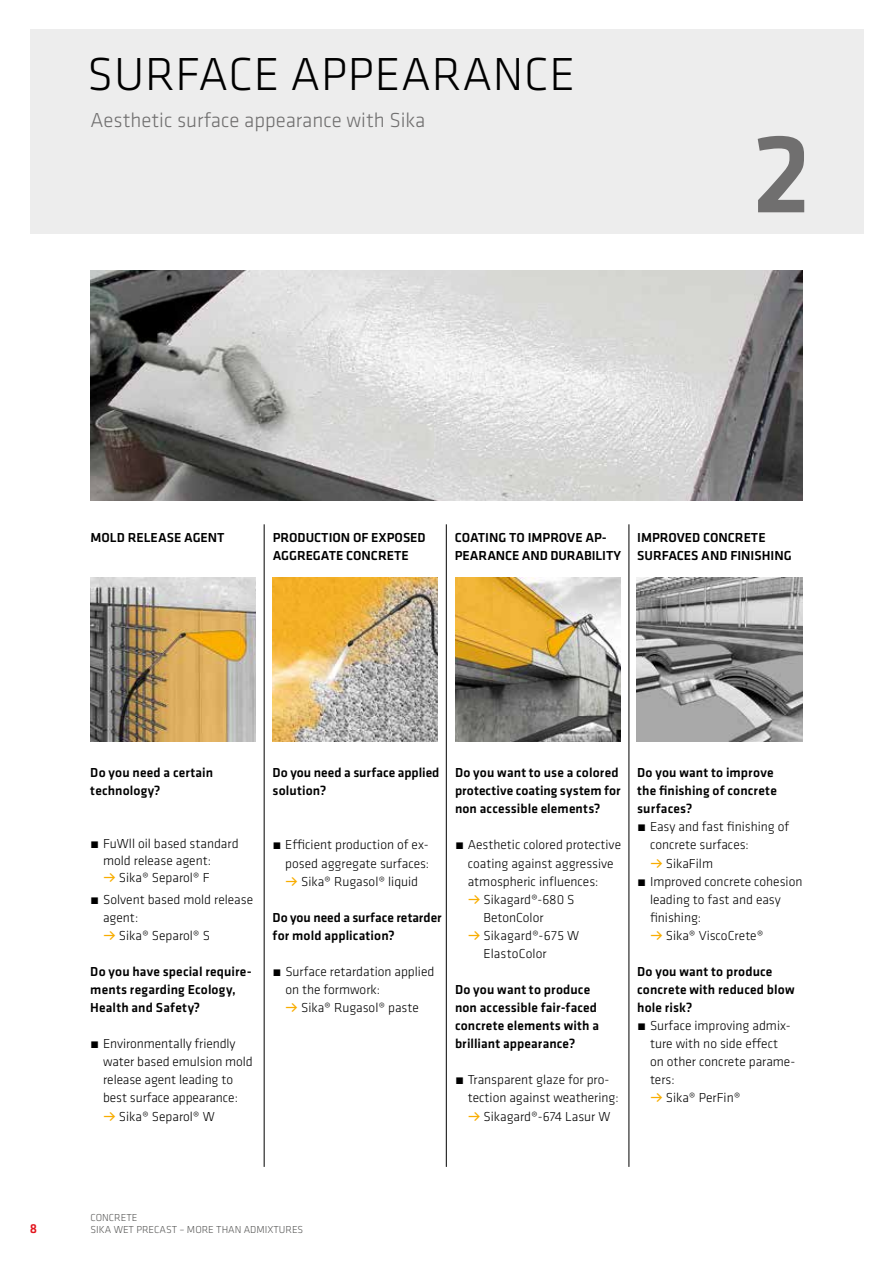
<style>
.page{position:relative;width:893px;height:1263px;background:#fff}
.page>*{position:absolute;margin:0;border:0;box-sizing:border-box;transform-origin:0 0}
.t1{font:500 116.55px "Klavika";color:#706f6f}
.t2{font:300 48px "Klavika";letter-spacing:.015em;color:#000}
.t3{font:300 21px "Klavika";color:#706f6f}
.t4{font:300 13.5px/18.1px "Klavika";color:#000}
.t5{font:500 13.5px/18.1px "Klavika";letter-spacing:.005em;color:#000}
.t6{font:500 13.5px "Klavika";color:#e2141c}
.t7{font:300 10.5px/12.6px "Klavika";color:#575756}
.s1{font-weight:500;color:#f8ad00}
</style>
<div class="page">
<img style="left:91px;top:270px;width:712px;height:230px">
<img style="left:637px;top:578px;width:165px;height:163px">
<img style="left:273px;top:578px;width:165px;height:163px">
<img style="left:455px;top:578px;width:165px;height:163px">
<img style="left:91px;top:578px;width:165px;height:163px">
<div style="left:30px;top:30px;width:833px;height:204px;background:#ededed"></div>
<hr style="left:264px;top:524px;width:1px;height:643px;background:#000">
<hr style="left:446px;top:524px;width:1px;height:643px;background:#000">
<hr style="left:629px;top:524px;width:1px;height:643px;background:#000">
<h2 class="t2" style="left:87px;top:46px;width:489px">SURFACE APPEARANCE</h2>
<h3 class="t3" style="left:91px;top:107px;width:336px">Aesthetic surface appearance with Sika</h3>
<h1 class="t1" style="left:752px;top:95px;width:61px">2</h1>
<p class="t5" style="left:91px;top:528px;width:136px">MOLD RELEASE AGENT</p>
<p class="t5" style="left:273px;top:528px;width:154px">PRODUCTION OF EXPOSED<br>AGGREGATE CONCRETE</p>
<p class="t5" style="left:455px;top:528px;width:168px">COATING TO IMPROVE AP-<br>PEARANCE AND DURABILITY</p>
<p class="t5" style="left:637px;top:528px;width:156px">IMPROVED CONCRETE<br>SURFACES AND FINISHING</p>
<p class="t5" style="left:90px;top:763px;width:124px">Do you need a certain technology?</p>
<p class="t4" style="left:103px;top:835px;width:137px;line-height:17px;text-indent:-13px">́ FuWll oil based standard mold release agent:</p>
<p class="t4" style="left:90px;top:867px;width:164px;line-height:21.5px;text-indent:13px"><span class="s1">•</span> Sika® Separol® F<br>́ Solvent based mold release</p>
<p class="t4" style="left:103px;top:908px;width:37px">agent:</p>
<p class="t4" style="left:103px;top:926px;width:108px"><span class="s1">•</span> Sika® Separol® S</p>
<p class="t5" style="left:90px;top:962px;width:163px">Do you have special require&shy;ments regarding Ecology,<br>Health and Safety?</p>
<p class="t4" style="left:103px;top:1034px;width:151px;text-indent:-13px">́ Environmentally friendly water based emulsion mold release agent leading to best surface appearance:</p>
<p class="t4" style="left:103px;top:1107px;width:113px"><span class="s1">•</span> Sika® Separol® W</p>
<p class="t5" style="left:273px;top:763px;width:168px">Do you need a surface applied solution?</p>
<p class="t4" style="left:273px;top:836px;width:158px;text-align:right">́ Efficient production of ex&shy;posed aggregate surfaces:</p>
<p class="t4" style="left:285px;top:872px;width:134px"><span class="s1">•</span> Sika® Rugasol® liquid</p>
<p class="t5" style="left:273px;top:908px;width:171px">Do you need a surface retarder for mold application?</p>
<p class="t4" style="left:285px;top:962px;width:151px;text-indent:-13px">́ Surface retardation applied on the formwork:</p>
<p class="t4" style="left:285px;top:998px;width:135px"><span class="s1">•</span> Sika® Rugasol® paste</p>
<p class="t5" style="left:455px;top:763px;width:167px">Do you want to use a colored protective coating system for non accessible elements?</p>
<p class="t4" style="left:468px;top:836px;width:155px;text-indent:-13px">́ Aesthetic colored protective coating against aggressive atmospheric influences:</p>
<p class="t4" style="left:483px;top:890px;width:93px;text-indent:-16px"><span class="s1">•</span> Sikagard®-680 S<br>BetonColor</p>
<p class="t4" style="left:483px;top:926px;width:97px;text-indent:-16px"><span class="s1">•</span> Sikagard®-675 W<br>ElastoColor</p>
<p class="t5" style="left:455px;top:980px;width:146px">Do you want to produce non accessible fair-faced concrete elements with a brilliant appearance?</p>
<p class="t4" style="left:468px;top:1071px;width:152px;text-indent:-13px">́ Transparent glaze for pro&shy;tection against weathering:</p>
<p class="t4" style="left:468px;top:1107px;width:144px"><span class="s1">•</span> Sikagard®-674 Lasur W</p>
<p class="t5" style="left:637px;top:763px;width:141px">Do you want to improve the finishing of concrete surfaces?</p>
<p class="t4" style="left:650px;top:818px;width:141px;text-indent:-13px">́ Easy and fast finishing of concrete surfaces:</p>
<p class="t4" style="left:650px;top:854px;width:65px"><span class="s1">•</span> SikaFilm</p>
<p class="t4" style="left:637px;top:872px;width:167px">́ Improved concrete cohesion</p>
<p class="t4" style="left:650px;top:890px;width:132px">leading to fast and easy</p>
<p class="t4" style="left:650px;top:908px;width:53px">finishing:</p>
<p class="t4" style="left:650px;top:926px;width:115px"><span class="s1">•</span> Sika® ViscoCrete®</p>
<p class="t5" style="left:637px;top:962px;width:159px">Do you want to produce concrete with reduced blow hole risk?</p>
<p class="t4" style="left:650px;top:1016px;width:147px;text-indent:-13px">́ Surface improving admix&shy;ture with no side effect<br>on other concrete parame&shy;ters:</p>
<p class="t4" style="left:650px;top:1089px;width:92px"><span class="s1">•</span> Sika® PerFin®</p>
<p class="t6" style="left:30px;top:1219px;width:9px">8</p>
<p class="t7" style="left:91px;top:1211px;width:214px">CONCRETE<br>SIKA WET PRECAST – MORE THAN ADMIXTURES</p>
</div>
